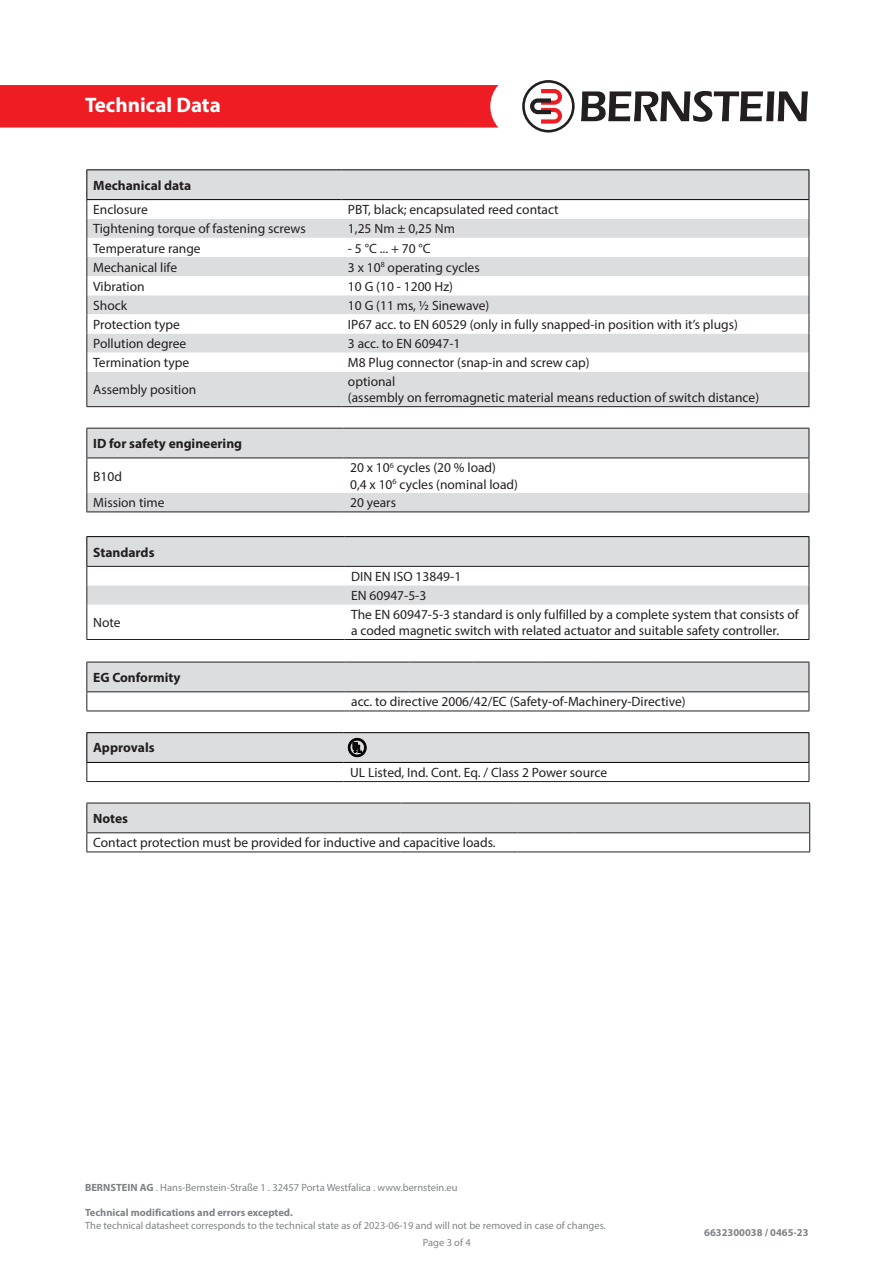
<style>
.page{position:relative;width:893px;height:1263px;background:#fff}
.page>*{position:absolute;margin:0;border:0;box-sizing:border-box;transform-origin:0 0}
.t1{font:700 21px "Myriad Pro";color:#fff}
.t2{font:13.5px/16.2px "Myriad Pro";color:#231f20}
.t3{font:700 13.5px "Myriad Pro";color:#231f20}
.t4{font:10.5px "Myriad Pro";color:#808285}
.t5{font:700 10.5px "Myriad Pro";color:#808285}
.s1{font-weight:700}
</style>
<div class="page">
<div style="left:0;top:85px;width:498px;height:43px;background:#ee1d23"></div>
<svg style="left:581px;top:91px;width:227px;height:31px"></svg>
<svg style="left:522px;top:80px;width:53px;height:53px"></svg>
<hr style="left:86px;top:732px;width:258px;height:1px;background:#000">
<hr style="left:344px;top:732px;width:465px;height:1px;background:#000">
<hr style="left:86px;top:781px;width:258px;height:1px;background:#231f20">
<hr style="left:344px;top:781px;width:465px;height:1px;background:#231f20">
<svg style="left:86px;top:733px;width:724px;height:48px"></svg>
<svg style="left:86px;top:662px;width:724px;height:49px"></svg>
<hr style="left:86px;top:662px;width:259px;height:1px;background:#231f20">
<hr style="left:345px;top:662px;width:64px;height:1px;background:#231f20">
<hr style="left:409px;top:662px;width:63px;height:1px;background:#231f20">
<hr style="left:472px;top:662px;width:64px;height:1px;background:#231f20">
<hr style="left:536px;top:662px;width:64px;height:1px;background:#231f20">
<hr style="left:600px;top:662px;width:209px;height:1px;background:#231f20">
<hr style="left:86px;top:711px;width:259px;height:1px;background:#231f20">
<hr style="left:345px;top:711px;width:64px;height:1px;background:#231f20">
<hr style="left:409px;top:711px;width:63px;height:1px;background:#231f20">
<hr style="left:472px;top:711px;width:64px;height:1px;background:#231f20">
<hr style="left:536px;top:711px;width:64px;height:1px;background:#231f20">
<hr style="left:600px;top:711px;width:209px;height:1px;background:#231f20">
<div style="left:87px;top:170px;width:722px;height:236px;background:#dcdddf"></div>
<svg style="left:87px;top:200px;width:722px;height:172px"></svg>
<hr style="left:86px;top:169px;width:256px;height:1px;background:#000">
<svg style="left:86px;top:170px;width:1px;height:202px"></svg>
<hr style="left:342px;top:169px;width:467px;height:1px;background:#000">
<svg style="left:809px;top:170px;width:1px;height:202px"></svg>
<hr style="left:86px;top:199px;width:256px;height:1px;background:#000">
<hr style="left:342px;top:199px;width:467px;height:1px;background:#000">
<hr style="left:86px;top:372px;width:1px;height:34px;background:#231f20">
<hr style="left:809px;top:372px;width:1px;height:34px;background:#231f20">
<hr style="left:86px;top:406px;width:256px;height:1px;background:#231f20">
<hr style="left:342px;top:406px;width:467px;height:1px;background:#231f20">
<svg style="left:86px;top:804px;width:724px;height:47px"></svg>
<hr style="left:86px;top:803px;width:256px;height:1px;background:#231f20">
<hr style="left:342px;top:803px;width:58px;height:1px;background:#231f20">
<hr style="left:400px;top:803px;width:59px;height:1px;background:#231f20">
<hr style="left:459px;top:803px;width:58px;height:1px;background:#231f20">
<hr style="left:517px;top:803px;width:59px;height:1px;background:#231f20">
<hr style="left:576px;top:803px;width:234px;height:1px;background:#231f20">
<hr style="left:86px;top:832px;width:256px;height:1px;background:#231f20">
<hr style="left:342px;top:832px;width:58px;height:1px;background:#231f20">
<hr style="left:400px;top:832px;width:59px;height:1px;background:#231f20">
<hr style="left:459px;top:832px;width:58px;height:1px;background:#231f20">
<hr style="left:517px;top:832px;width:59px;height:1px;background:#231f20">
<hr style="left:576px;top:832px;width:234px;height:1px;background:#231f20">
<hr style="left:86px;top:851px;width:256px;height:1px;background:#231f20">
<hr style="left:342px;top:851px;width:58px;height:1px;background:#231f20">
<hr style="left:400px;top:851px;width:59px;height:1px;background:#231f20">
<hr style="left:459px;top:851px;width:58px;height:1px;background:#231f20">
<hr style="left:517px;top:851px;width:59px;height:1px;background:#231f20">
<hr style="left:576px;top:851px;width:234px;height:1px;background:#231f20">
<div style="left:87px;top:429px;width:722px;height:29px;background:#dcdddf"></div>
<svg style="left:86px;top:458px;width:724px;height:53px"></svg>
<hr style="left:86px;top:511px;width:258px;height:1px;background:#231f20">
<hr style="left:344px;top:511px;width:465px;height:1px;background:#231f20">
<hr style="left:809px;top:428px;width:1px;height:30px;background:#231f20">
<hr style="left:86px;top:428px;width:1px;height:30px;background:#231f20">
<hr style="left:86px;top:458px;width:1px;height:35px;background:#231f20">
<hr style="left:86px;top:428px;width:258px;height:1px;background:#231f20">
<hr style="left:344px;top:428px;width:465px;height:1px;background:#231f20">
<hr style="left:86px;top:458px;width:258px;height:1px;background:#231f20">
<hr style="left:344px;top:458px;width:465px;height:1px;background:#231f20">
<svg style="left:87px;top:537px;width:722px;height:68px;fill:#dcdddf"></svg>
<hr style="left:86px;top:536px;width:259px;height:1px;background:#000">
<hr style="left:345px;top:536px;width:464px;height:1px;background:#000">
<hr style="left:86px;top:566px;width:259px;height:1px;background:#231f20">
<hr style="left:345px;top:566px;width:464px;height:1px;background:#231f20">
<svg style="left:86px;top:537px;width:1px;height:68px"></svg>
<svg style="left:809px;top:537px;width:1px;height:68px"></svg>
<hr style="left:86px;top:605px;width:1px;height:34px;background:#231f20">
<hr style="left:809px;top:605px;width:1px;height:34px;background:#231f20">
<hr style="left:86px;top:639px;width:259px;height:1px;background:#231f20">
<hr style="left:345px;top:639px;width:464px;height:1px;background:#231f20">
<h1 class="t1" style="left:85px;top:91px;width:137px">Technical Data</h1>
<p class="t3" style="left:93px;top:176px;width:100px">Mechanical data</p>
<p class="t2" style="left:93px;top:201px;width:56px">Enclosure</p>
<p class="t2" style="left:348px;top:201px;width:212px">PBT, black; encapsulated reed contact</p>
<p class="t2" style="left:93px;top:221px;width:214px">Tightening torque of fastening screws</p>
<p class="t2" style="left:348px;top:221px;width:109px">1 ,25 Nm ± 0,25 Nm</p>
<p class="t2" style="left:93px;top:240px;width:109px">Temperature range</p>
<p class="t2" style="left:348px;top:240px;width:84px">- 5 °C ... + 70 °C</p>
<p class="t2" style="left:93px;top:259px;width:85px">Mechanical life</p>
<p class="t2" style="left:348px;top:259px;width:133px">3 x 1 0<sup>8</sup> operating cycles</p>
<p class="t2" style="left:93px;top:278px;width:53px">Vibration</p>
<p class="t2" style="left:348px;top:278px;width:106px">1 0 G (1 0 - 1200 Hz)</p>
<p class="t2" style="left:93px;top:297px;width:35px">Shock</p>
<p class="t2" style="left:348px;top:297px;width:143px">1 0 G (11 ms, ½ Sinewave)</p>
<p class="t2" style="left:93px;top:316px;width:88px">Protection type</p>
<p class="t2" style="left:348px;top:316px;width:391px">IP67 acc. to EN 60529 (only in fully snapped-in position with it’s plugs)</p>
<p class="t2" style="left:93px;top:335px;width:95px">Pollution degree</p>
<p class="t2" style="left:348px;top:335px;width:110px">3 acc. to EN 60947-1</p>
<p class="t2" style="left:93px;top:354px;width:98px">Termination type</p>
<p class="t2" style="left:348px;top:354px;width:243px">M8 Plug connector (snap-in and screw cap)</p>
<p class="t2" style="left:93px;top:381px;width:105px">Assembly position</p>
<p class="t2" style="left:348px;top:373px;width:49px">optional</p>
<p class="t2" style="left:348px;top:390px;width:413px">(assembly on ferromagnetic material means reduction of switch distance)</p>
<p class="t3" style="left:93px;top:435px;width:150px">ID for safety engineering</p>
<p class="t2" style="left:93px;top:468px;width:30px">B1 0d</p>
<p class="t2" style="left:350px;top:459px;width:147px">20 x 1 0<sup>6</sup> cycles (20 % load)</p>
<p class="t2" style="left:350px;top:476px;width:169px">0,4 x 1 0<sup>6</sup> cycles (nominal load)</p>
<p class="t2" style="left:93px;top:495px;width:73px">Mission time</p>
<p class="t2" style="left:350px;top:495px;width:47px">20 years</p>
<p class="t3" style="left:93px;top:543px;width:63px">Standards</p>
<p class="t2" style="left:351px;top:568px;width:108px">DIN EN ISO 1 3849-1</p>
<p class="t2" style="left:351px;top:587px;width:77px">EN 60947-5-3</p>
<p class="t2" style="left:93px;top:614px;width:29px">Note</p>
<p class="t2" style="left:351px;top:606px;width:449px">The EN 60947-5-3 standard is only fulfilled by a complete system that consists of a coded magnetic switch with related actuator and suitable safety controller.</p>
<p class="t3" style="left:93px;top:669px;width:89px">EG Conformity</p>
<p class="t3" style="left:93px;top:739px;width:63px">Approvals</p>
<p class="t2" style="left:351px;top:694px;width:336px">acc. to directive 2006/42/EC (Safety-of-Machinery-Directive)</p>
<p class="t2" style="left:350px;top:764px;width:259px">UL Listed, Ind. Cont. Eq. / Class 2 Power source</p>
<p class="t3" style="left:93px;top:810px;width:36px">Notes</p>
<p class="t2" style="left:93px;top:834px;width:404px">Contact protection must be provided for inductive and capacitive loads.</p>
<p class="t4" style="left:85px;top:1181px;width:374px"><span class="s1">BERNSTEIN AG</span> . Hans-Bernstein-Straße 1 . 32457 Porta Westfalica . www.bernstein.eu</p>
<p class="t5" style="left:85px;top:1206px;width:209px">Technical modifications and errors excepted.</p>
<p class="t4" style="left:85px;top:1219px;width:522px">The technical datasheet corresponds to the technical state as of 2023-06-1 9 and will not be removed in case of changes.</p>
<p class="t4" style="left:423px;top:1236px;width:49px">Page 3 of 4</p>
<p class="t5" style="left:704px;top:1226px;width:106px">6632300038 / 0465-23</p>
</div>
